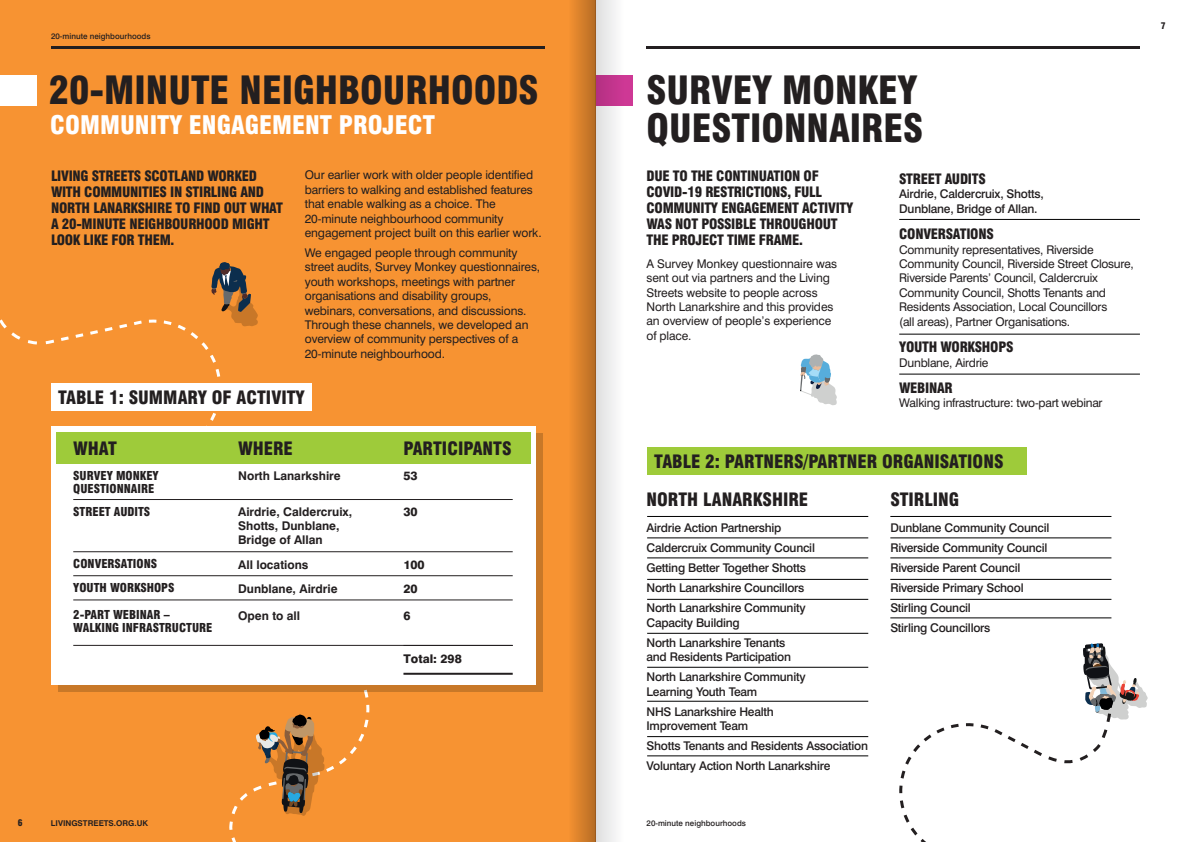
<style>
.page{position:relative;width:1191px;height:842px;background:#fff}
.page>*{position:absolute;margin:0;border:0;box-sizing:border-box;transform-origin:0 0}
.t1{font:900 condensed 38px/38px "Swiss 721 BT";color:#231f20}
.t2{font:900 condensed 25px "Swiss 721 BT";color:#fff}
.Standfirst_1{font:900 condensed 18px "Swiss 721 BT";color:#231f20}
.Standfirst_1-2{font:900 condensed 14px/16px "Swiss 721 BT";letter-spacing:-.02em;color:#231f20}
.Body_Copy_1{font:12px/14.4px "Swiss 721 BT";letter-spacing:-.01em;color:#231f20}
.Body_Copy_1-2{font:500 12px/14.4px "Swiss 721 BT";letter-spacing:-.02em;color:#231f20}
.Body_Copy_1-3{font:700 12px/14px "Swiss 721 BT";color:#231f20}
.Body_Copy_1-4{font:900 condensed 12px/13px "Swiss 721 BT";color:#231f20}
.Body_Copy_1-5{font:800 12px "Swiss 721 BT";color:#231f20}
.t3{font:900 condensed 9px "Swiss 721 BT";color:#231f20}
.t4{font:500 8px "Swiss 721 BT";color:#231f20}
.t5{font:700 8px "Swiss 721 BT";color:#231f20}
</style>
<div class="page">
<div style="left:0;top:0;width:595px;height:842px;background:#f79332"></div>
<svg style="left:0;top:319px;width:222px;height:108px"></svg>
<svg style="left:899px;top:643px;width:248px;height:199px"></svg>
<div style="left:51px;top:383px;width:261px;height:28px;background:#fff"></div>
<div style="left:647px;top:447px;width:379px;height:28px;background:#9ecb3a"></div>
<div style="left:58px;top:434px;width:485px;height:258px;background:#c87828"></div>
<div style="left:51px;top:427px;width:485px;height:258px;background:#fff"></div>
<div style="left:56px;top:432px;width:474px;height:31px;background:#9ecb3a"></div>
<hr style="left:73px;top:499px;width:440px;height:1px;background:#231f20">
<hr style="left:73px;top:552px;width:440px;height:1px;background:#231f20">
<hr style="left:73px;top:575px;width:440px;height:1px;background:#231f20">
<hr style="left:73px;top:600px;width:440px;height:1px;background:#231f20">
<hr style="left:73px;top:645px;width:440px;height:1px;background:#231f20">
<hr style="left:403px;top:673px;width:110px;height:2px;background:#231f20">
<hr style="left:899px;top:219px;width:241px;height:1px;background:#000001">
<hr style="left:647px;top:516px;width:221px;height:1px;background:#000001">
<hr style="left:890px;top:516px;width:221px;height:1px;background:#000001">
<hr style="left:647px;top:538px;width:221px;height:1px;background:#000001">
<hr style="left:890px;top:538px;width:221px;height:1px;background:#000001">
<hr style="left:647px;top:558px;width:221px;height:1px;background:#000001">
<hr style="left:890px;top:558px;width:221px;height:1px;background:#000001">
<hr style="left:647px;top:579px;width:221px;height:1px;background:#000001">
<hr style="left:890px;top:579px;width:221px;height:1px;background:#000001">
<hr style="left:647px;top:599px;width:221px;height:1px;background:#000001">
<hr style="left:890px;top:599px;width:221px;height:1px;background:#000001">
<hr style="left:647px;top:633px;width:221px;height:1px;background:#000001">
<hr style="left:890px;top:618px;width:221px;height:1px;background:#000001">
<hr style="left:647px;top:667px;width:221px;height:1px;background:#000001">
<hr style="left:647px;top:701px;width:221px;height:1px;background:#000001">
<hr style="left:647px;top:736px;width:221px;height:1px;background:#000001">
<hr style="left:647px;top:756px;width:221px;height:1px;background:#000001">
<hr style="left:899px;top:334px;width:241px;height:1px;background:#000001">
<hr style="left:899px;top:374px;width:241px;height:1px;background:#000001">
<div style="left:0;top:75px;width:37px;height:30px;background:#fff"></div>
<div style="left:596px;top:75px;width:36px;height:30px;background:#ce3895"></div>
<svg style="left:800px;top:354px;width:37px;height:51px"></svg>
<svg style="left:231px;top:704px;width:139px;height:112px"></svg>
<svg style="left:142px;top:262px;width:116px;height:104px"></svg>
<hr style="left:51px;top:46px;width:493px;height:3px;background:#231f20">
<hr style="left:646px;top:46px;width:494px;height:3px;background:#231f20">
<div style="left:568px;top:0;width:28px;height:842px;background:linear-gradient(to right,#f69231,#b66c25)"></div>
<svg style="left:595px;top:0;width:28px;height:842px"></svg>
<p class="t4" style="left:51px;top:31px;width:101px">20-minute neighbourhoods</p>
<p class="t1" style="left:49px;top:71px;width:491px">20-MINUTE NEIGHBOURHOODS</p>
<p class="t2" style="left:50px;top:110px;width:386px">COMMUNITY ENGAGEMENT PROJECT</p>
<p class="Standfirst_1-2" style="left:51px;top:168px;width:233px">LIVING STREETS SCOTLAND WORKED<br>WITH COMMUNITIES IN STIRLING AND<br>NORTH LANARKSHIRE TO FIND OUT WHAT<br>A 20-MINUTE NEIGHBOURHOOD MIGHT<br>LOOK LIKE FOR THEM.</p>
<p class="Body_Copy_1" style="left:305px;top:168px;width:238px">Our earlier work with older people identified barriers to walking and established features that enable walking as a choice. The 20-minute neighbourhood community engagement project built on this earlier work.</p>
<p class="Body_Copy_1" style="left:305px;top:245px;width:237px">We engaged people through community street audits, Survey Monkey questionnaires, youth workshops, meetings with partner organisations and disability groups, webinars, conversations, and discussions.<br>Through these channels, we developed an overview of community perspectives of a 20-minute neighbourhood.</p>
<p class="Standfirst_1" style="left:58px;top:387px;width:248px">TABLE 1: SUMMARY OF ACTIVITY</p>
<p class="Standfirst_1" style="left:73px;top:438px;width:45px">WHAT</p>
<p class="Standfirst_1" style="left:238px;top:438px;width:56px">WHERE</p>
<p class="Standfirst_1" style="left:403px;top:438px;width:109px">PARTICIPANTS</p>
<p class="Body_Copy_1-4" style="left:73px;top:469px;width:87px">SURVEY MONKEY<br>QUESTIONNAIRE</p>
<p class="Body_Copy_1-4" style="left:73px;top:505px;width:78px">STREET AUDITS</p>
<p class="Body_Copy_1-3" style="left:238px;top:469px;width:104px">North Lanarkshire</p>
<p class="Body_Copy_1-5" style="left:403px;top:468px;width:16px">53</p>
<p class="Body_Copy_1-3" style="left:238px;top:505px;width:116px">Airdrie, Caldercruix,<br>Shotts, Dunblane,<br>Bridge of Allan</p>
<p class="Body_Copy_1-5" style="left:403px;top:505px;width:16px">30</p>
<p class="Body_Copy_1-4" style="left:73px;top:557px;width:85px">CONVERSATIONS</p>
<p class="Body_Copy_1-4" style="left:73px;top:581px;width:103px">YOUTH WORKSHOPS</p>
<p class="Body_Copy_1-4" style="left:73px;top:608px;width:141px">2-PART WEBINAR –<br>WALKING INFRASTRUCTURE</p>
<p class="Body_Copy_1-3" style="left:238px;top:557px;width:72px">All locations</p>
<p class="Body_Copy_1-5" style="left:403px;top:557px;width:23px">100</p>
<p class="Body_Copy_1-3" style="left:238px;top:581px;width:101px">Dunblane, Airdrie</p>
<p class="Body_Copy_1-5" style="left:403px;top:581px;width:16px">20</p>
<p class="Body_Copy_1-3" style="left:238px;top:608px;width:64px">Open to all</p>
<p class="Body_Copy_1-5" style="left:403px;top:608px;width:9px">6</p>
<p class="Body_Copy_1-5" style="left:403px;top:651px;width:60px">Total: 298</p>
<p class="t3" style="left:18px;top:818px;width:6px">6</p>
<p class="t5" style="left:51px;top:819px;width:99px">LIVINGSTREETS.ORG.UK</p>
<p class="t1" style="left:646px;top:71px;width:278px">SURVEY MONKEY<br>QUESTIONNAIRES</p>
<p class="Standfirst_1-2" style="left:899px;top:171px;width:88px">STREET AUDITS</p>
<p class="Body_Copy_1-2" style="left:899px;top:187px;width:146px">Airdrie, Caldercruix, Shotts,<br>Dunblane, Bridge of Allan.</p>
<p class="Standfirst_1-2" style="left:899px;top:226px;width:96px">CONVERSATIONS</p>
<p class="Body_Copy_1" style="left:899px;top:242px;width:236px">Community representatives, Riverside Community Council, Riverside Street Closure, Riverside Parents’ Council, Caldercruix Community Council, Shotts Tenants and Residents Association, Local Councillors<br>(all areas), Partner Organisations.</p>
<p class="Standfirst_1-2" style="left:899px;top:339px;width:116px">YOUTH WORKSHOPS</p>
<p class="Body_Copy_1" style="left:899px;top:355px;width:91px">Dunblane, Airdrie</p>
<p class="Standfirst_1-2" style="left:899px;top:380px;width:55px">WEBINAR</p>
<p class="Body_Copy_1" style="left:899px;top:396px;width:205px">Walking infrastructure: two-part webinar</p>
<p class="Standfirst_1-2" style="left:646px;top:168px;width:208px">DUE TO THE CONTINUATION OF<br>COVID-19 RESTRICTIONS, FULL<br>COMMUNITY ENGAGEMENT ACTIVITY<br>WAS NOT POSSIBLE THROUGHOUT<br>THE PROJECT TIME FRAME.</p>
<p class="Body_Copy_1" style="left:646px;top:256px;width:192px">A Survey Monkey questionnaire was sent out via partners and the Living<br>Streets website to people across<br>North Lanarkshire and this provides an overview of people’s experience of place.</p>
<p class="Standfirst_1" style="left:654px;top:450px;width:351px">TABLE 2: PARTNERS/PARTNER ORGANISATIONS</p>
<p class="Standfirst_1" style="left:890px;top:489px;width:70px">STIRLING</p>
<p class="Body_Copy_1-2" style="left:890px;top:520px;width:161px">Dunblane Community Council</p>
<p class="Body_Copy_1-2" style="left:890px;top:540px;width:159px">Riverside Community Council</p>
<p class="Body_Copy_1-2" style="left:890px;top:561px;width:131px">Riverside Parent Council</p>
<p class="Body_Copy_1-2" style="left:890px;top:581px;width:135px">Riverside Primary School</p>
<p class="Body_Copy_1-2" style="left:890px;top:601px;width:82px">Stirling Council</p>
<p class="Body_Copy_1-2" style="left:890px;top:621px;width:102px">Stirling Councillors</p>
<p class="Standfirst_1" style="left:646px;top:489px;width:163px">NORTH LANARKSHIRE</p>
<p class="Body_Copy_1-2" style="left:646px;top:520px;width:136px">Airdrie Action Partnership</p>
<p class="Body_Copy_1-2" style="left:646px;top:540px;width:170px">Caldercruix Community Council</p>
<p class="Body_Copy_1-2" style="left:646px;top:561px;width:161px">Getting Better Together Shotts</p>
<p class="Body_Copy_1-2" style="left:646px;top:581px;width:159px">North Lanarkshire Councillors</p>
<p class="Body_Copy_1-2" style="left:646px;top:601px;width:161px">North Lanarkshire Community<br>Capacity Building</p>
<p class="Body_Copy_1-2" style="left:646px;top:635px;width:146px">North Lanarkshire Tenants and Residents Participation</p>
<p class="Body_Copy_1-2" style="left:646px;top:670px;width:161px">North Lanarkshire Community<br>Learning Youth Team</p>
<p class="Body_Copy_1-2" style="left:646px;top:704px;width:129px">NHS Lanarkshire Health<br>Improvement Team</p>
<p class="Body_Copy_1-2" style="left:646px;top:739px;width:223px">Shotts Tenants and Residents Association</p>
<p class="Body_Copy_1-2" style="left:646px;top:759px;width:185px">Voluntary Action North Lanarkshire</p>
<p class="t4" style="left:646px;top:818px;width:101px">20-minute neighbourhoods</p>
<p class="t3" style="left:1160px;top:20px;width:6px">7</p>
</div>
